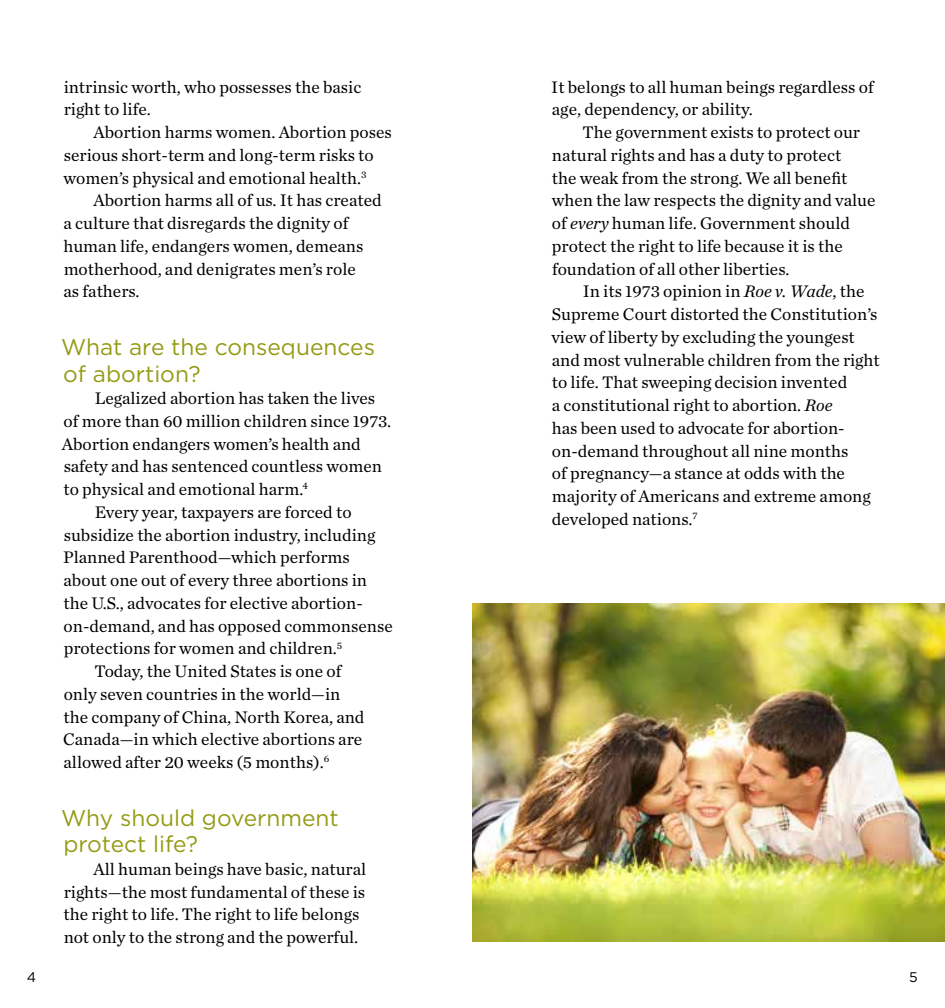
<style>
.page{position:relative;width:945px;height:1008px;background:#fff}
.page>*{position:absolute;margin:0;border:0;box-sizing:border-box;transform-origin:0 0}
.t1{font:22.75px/26.2px "Gotham";color:#949b14}
.t2{font:17.5px/22.8px "Chronicle Text G1";color:#000}
.t3{font:14px "Gotham";color:#000}
.s1{font-style:italic}
</style>
<div class="page">
<img style="left:472px;top:604px;width:473px;height:338px">
<p class="t3" style="left:27px;top:968px;width:11px">4</p>
<p class="t2" style="left:64px;top:75px;width:299px">intrinsic worth, who possesses the basic right to life.</p>
<p class="t2" style="left:63px;top:120px;width:330px;text-indent:30px">Abortion harms women. Abortion poses serious short-term and long-term risks to women’s physical and emotional health.<sup>3</sup></p>
<p class="t2" style="left:63px;top:188px;width:320px;text-indent:30px">Abortion harms all of us. It has created a culture that disregards the dignity of human life, endangers women, demeans motherhood, and denigrates men’s role<br>as fathers.</p>
<h1 class="t1" style="left:61px;top:334px;width:315px">What are the consequences of abortion?</h1>
<p class="t2" style="left:95px;top:386px;width:282px">Legalized abortion has taken the lives</p>
<p class="t2" style="left:64px;top:409px;width:329px">of more than 60 million children since 1973.</p>
<p class="t2" style="left:62px;top:432px;width:300px">Abortion endangers women’s health and</p>
<p class="t2" style="left:64px;top:454px;width:320px">safety and has sentenced countless women</p>
<p class="t2" style="left:64px;top:477px;width:246px">to physical and emotional harm.<sup>4</sup></p>
<p class="t2" style="left:95px;top:500px;width:259px">Every year, taxpayers are forced to</p>
<p class="t2" style="left:64px;top:523px;width:313px">subsidize the abortion industry, including</p>
<p class="t2" style="left:63px;top:545px;width:288px">Planned Parenthood—which performs</p>
<p class="t2" style="left:64px;top:568px;width:305px">about one out of every three abortions in</p>
<p class="t2" style="left:64px;top:591px;width:301px">the U.S., advocates for elective abortion-</p>
<p class="t2" style="left:64px;top:614px;width:331px">on-demand, and has opposed commonsense</p>
<p class="t2" style="left:64px;top:636px;width:280px">protections for women and children.<sup>5</sup></p>
<p class="t2" style="left:94px;top:659px;width:249px">Today, the United States is one of</p>
<p class="t2" style="left:64px;top:682px;width:278px">only seven countries in the world—in</p>
<p class="t2" style="left:64px;top:705px;width:303px">the company of China, North Korea, and</p>
<p class="t2" style="left:63px;top:727px;width:301px">Canada—in which elective abortions are</p>
<p class="t2" style="left:64px;top:750px;width:267px">allowed after 20 weeks (5 months).<sup>6</sup></p>
<h1 class="t1" style="left:61px;top:804px;width:279px">Why should government protect life?</h1>
<p class="t2" style="left:64px;top:857px;width:304px;text-indent:30px">All human beings have basic, natural rights—the most fundamental of these is the right to life. The right to life belongs not only to the strong and the powerful.</p>
<p class="t2" style="left:551px;top:75px;width:324px">It belongs to all human beings regardless of age, dependency, or ability.</p>
<p class="t2" style="left:552px;top:120px;width:325px;text-indent:31px">The government exists to protect our natural rights and has a duty to protect<br>the weak from the strong. We all benefit when the law respects the dignity and value of <span class="s1">every</span> human life. Government should protect the right to life because it is the foundation of all other liberties.</p>
<p class="t2" style="left:551px;top:279px;width:330px;text-indent:31px">In its 1973 opinion in <span class="s1">Roe v. Wade</span>, the Supreme Court distorted the Constitution’s view of liberty by excluding the youngest and most vulnerable children from the right to life. That sweeping decision invented<br>a constitutional right to abortion. <span class="s1">Roe<br></span>has been used to advocate for abortion&shy;on-demand throughout all nine months<br>of pregnancy—a stance at odds with the majority of Americans and extreme among developed nations.<sup>7</sup></p>
<p class="t3" style="left:909px;top:968px;width:10px">5</p>
</div>
